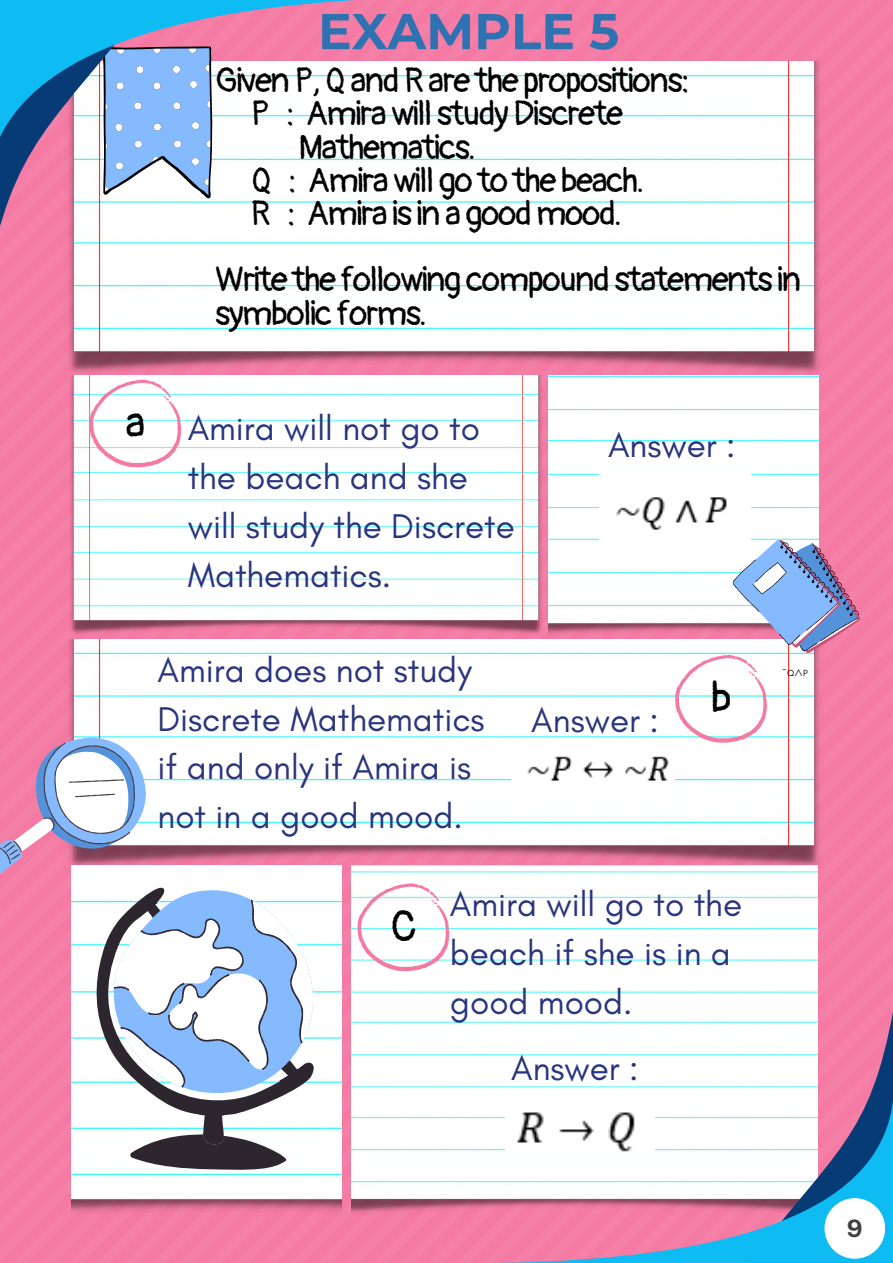
<style>
.page{position:relative;width:893px;height:1263px;background:#f47da5}
.page>*{position:absolute;margin:0;border:0;box-sizing:border-box;transform-origin:0 0}
.t1{font:700 50.25px "Montserrat";color:#2f72b1}
.t2{font:43.05px "Pangolin";color:#000}
.t3{font:34.95px/48.9px "Glacial Indifference";color:#29357d}
.t4{font:34.35px/33.2px "Pangolin";letter-spacing:-.045em;color:#000}
.t5{font:700 24px "Public Sans";color:#404040}
.t6{font:9px "Glacial Indifference";color:#000}
.s1{font-family:"Noto Sans CJ Ksc"}
</style>
<div class="page">
<img style="left:66px;top:639px;width:756px;height:233px">
<img style="left:66px;top:62px;width:756px;height:316px">
<img style="left:69px;top:375px;width:474px;height:262px">
<svg style="left:89px;top:379px;width:93px;height:88px"></svg>
<img style="left:549px;top:375px;width:269px;height:267px">
<svg style="left:0;top:729px;width:157px;height:164px"></svg>
<img style="left:351px;top:861px;width:466px;height:358px">
<svg style="left:357px;top:883px;width:93px;height:88px"></svg>
<img style="left:72px;top:866px;width:269px;height:362px">
<svg style="left:97px;top:888px;width:217px;height:282px"></svg>
<svg style="left:114px;top:900px;width:189px;height:262px"></svg>
<svg style="left:675px;top:525px;width:190px;height:218px"></svg>
<svg style="left:0;top:186px;width:212px;height:100px"></svg>
<svg style="left:0;top:0;width:444px;height:186px"></svg>
<svg style="left:748px;top:1010px;width:145px;height:87px"></svg>
<svg style="left:494px;top:1097px;width:399px;height:166px"></svg>
<img style="left:599px;top:468px;width:151px;height:82px">
<img style="left:511px;top:743px;width:164px;height:61px">
<img style="left:506px;top:1100px;width:149px;height:53px">
<div style="left:824px;top:1198px;width:61px;height:61px;background:#fff;border-radius:50%"></div>
<p class="t1" style="left:318px;top:1px;width:303px">EXAMPLE 5</p>
<p class="t4" style="left:215px;top:65px;width:476px">Given P, Q and R are the propositions:</p>
<p class="t4" style="left:251px;top:98px;width:373px">P : Amira will study Discrete</p>
<p class="t4" style="left:298px;top:131px;width:179px">Mathematics.</p>
<p class="t4" style="left:251px;top:164px;width:395px">Q : Amira will go to the beach.</p>
<p class="t4" style="left:251px;top:198px;width:372px">R : Amira is in a good mood.</p>
<p class="t4" style="left:215px;top:264px;width:587px">Write the following compound statements in symbolic forms.</p>
<p class="t2" style="left:126px;top:396px;width:22px">a</p>
<p class="t3" style="left:188px;top:403px;width:329px">Amira will not go to the beach and she will study the Discrete<br>Mathematics.</p>
<p class="t3" style="left:608px;top:420px;width:129px">Answer :</p>
<p class="t3" style="left:157px;top:645px;width:328px">Amira does not study<br>Discrete Mathematics if and only if Amira is not in a good mood.</p>
<p class="t3" style="left:531px;top:695px;width:129px">Answer :</p>
<p class="t2" style="left:711px;top:672px;width:23px">b</p>
<p class="t2" style="left:390px;top:900px;width:28px">C</p>
<p class="t3" style="left:450px;top:880px;width:294px">Amira will go to the beach if she is in a good mood.</p>
<p class="t3" style="left:511px;top:1043px;width:129px">Answer :</p>
<p class="t6" style="left:782px;top:667px;width:27px">~Q<span class="s1">∧</span>P</p>
<p class="t5" style="left:847px;top:1214px;width:17px">9</p>
</div>
